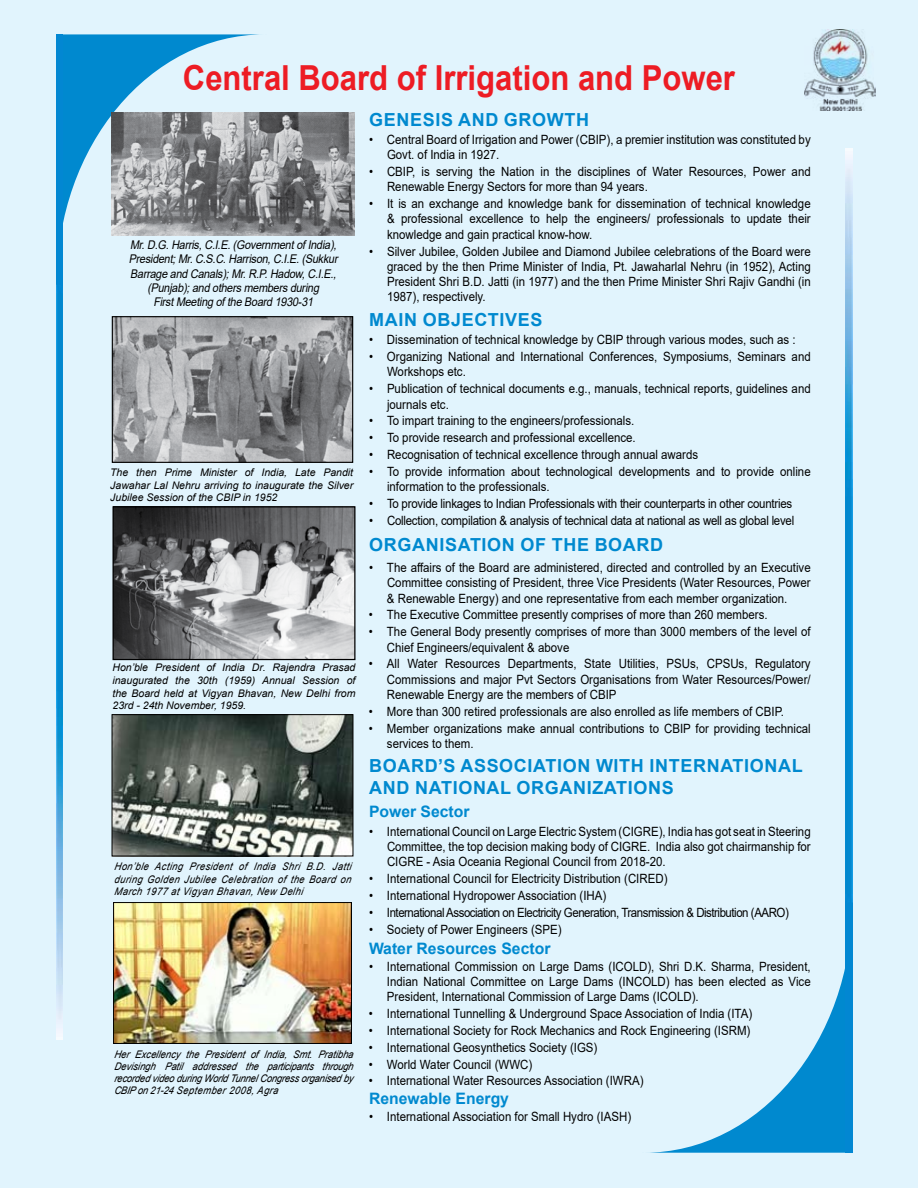
<style>
.page{position:relative;width:918px;height:1188px;background:#e1f4fd}
.page>*{position:absolute;margin:0;border:0;box-sizing:border-box;transform-origin:0 0}
.t1{font:700 34.5px "Arial";color:#ed1c24;scale:.9 1}
.t2{font:700 18px/21.6px "Arial";letter-spacing:.035em;color:#0089cf}
.t3{font:700 15.75px "Arial";color:#0089cf}
.t4{font:12.75px/15.3px "Arial";color:#000;scale:.9 1}
.t5{font:12.75px "Arial";letter-spacing:-.02em;color:#000;scale:.9 1}
.t6{font:12.75px "Arial";letter-spacing:-.04em;color:#000;scale:.9 1}
.t7{font:italic 12px/14.4px "Arial";color:#000;text-align:center;scale:.9 1}
.t8{font:italic 10.5px/12.6px "Arial";color:#000;text-align:justify}
.t9{font:italic 10.5px/12px "Arial";color:#000;text-align:justify;scale:.9 1}
.t10{font:italic 10.5px/12.6px "Arial";letter-spacing:.04em;color:#000;scale:.9 1}
</style>
<div class="page">
<svg style="left:63px;top:34px;width:203px;height:202px"></svg>
<img style="left:57px;top:34px;width:6px;height:1005px">
<svg style="left:649px;top:902px;width:197px;height:251px"></svg>
<img style="left:846px;top:148px;width:6px;height:1005px">
<img style="left:804px;top:30px;width:71px;height:81px">
<img style="left:112px;top:112px;width:243px;height:123px">
<img style="left:114px;top:318px;width:237px;height:143px">
<div style="left:112px;top:316px;width:241px;height:147px;border:1px solid #000"></div>
<img style="left:115px;top:508px;width:238px;height:150px">
<div style="left:113px;top:506px;width:242px;height:154px;border:1px solid #000"></div>
<img style="left:115px;top:904px;width:235px;height:138px">
<div style="left:113px;top:902px;width:239px;height:142px;border:1px solid #000"></div>
<img style="left:114px;top:716px;width:237px;height:138px">
<div style="left:112px;top:714px;width:241px;height:142px;border:1px solid #000"></div>
<h1 class="t1" style="left:183px;top:53px;width:615px">Central Board of Irrigation and Power</h1>
<p class="t7" style="left:129px;top:237px;width:237px">Mr.D.G.Harris,C.I.E.(GovernmentofIndia), President;Mr.C.S.C.Harrison,C.I.E.(Sukkur Barrage and Canals);Mr.R.P.Hadow,C.I.E., (Punjab);and othersmembersduring FirstMeeting ofthe Board 1930-31</p>
<p class="t8" style="left:110px;top:466px;width:245px">The then Prime Minister of India, Late Pandit Jawahar Lal Nehru arriving to inaugurate the Silver Jubilee Session of the CBIP in 1952</p>
<p class="t8" style="left:112px;top:662px;width:245px">Hon’ble President of India Dr. Rajendra Prasad inaugurated the 30th (1959) Annual Session of the Board held at Vigyan Bhavan, New Delhi from 23rd - 24th November, 1959.</p>
<p class="t10" style="left:114px;top:860px;width:268px">Hon’ble Acting President of India Shri B.D. Jatti during Golden Jubilee Celebration of the Board on<br>March 1977 at Vigyan Bhavan, New Delhi</p>
<p class="t9" style="left:114px;top:1049px;width:270px">Her Excellency the President of India, Smt. Pratibha Devisingh Patil addressed the participants through recorded video during World TunnelCongressorganised by CBIP on 21-24 September 2008, Agra</p>
<h2 class="t2" style="left:369px;top:109px;width:221px">GENESIS AND GROWTH</h2>
<p class="t4" style="left:387px;top:132px;width:472px;text-indent:-18px">• Central Board of Irrigation and Power (CBIP), a premier institution was constituted by<br>Govt. of India in 1927.</p>
<p class="t4" style="left:387px;top:164px;width:472px;text-indent:-18px">• CBIP, is serving the Nation in the disciplines of Water Resources, Power and<br>Renewable Energy Sectors for more than 94 years.</p>
<p class="t4" style="left:387px;top:196px;width:472px;text-align:justify;text-indent:-18px">• It is an exchange and knowledge bank for dissemination of technical knowledge &amp; professional excellence to help the engineers/ professionals to update their knowledge and gain practical know-how.</p>
<p class="t4" style="left:387px;top:243px;width:472px;text-align:justify;text-indent:-18px">• Silver Jubilee, Golden Jubilee and Diamond Jubilee celebrations of the Board were graced by the then Prime Minister of India, Pt. Jawaharlal Nehru (in 1952), Acting President Shri B.D. Jatti (in 1977) and the then Prime Minister Shri Rajiv Gandhi (in 1987), respectively.</p>
<h2 class="t2" style="left:369px;top:309px;width:175px">MAIN OBJECTIVES</h2>
<p class="t4" style="left:369px;top:332px;width:476px">• Dissemination of technical knowledge by CBIP through various modes, such as :</p>
<p class="t4" style="left:387px;top:349px;width:472px;text-indent:-18px">• Organizing National and International Conferences, Symposiums, Seminars and<br>Workshops etc.</p>
<p class="t4" style="left:387px;top:381px;width:472px;text-indent:-18px">• Publication of technical documents e.g., manuals, technical reports, guidelines and journals etc.</p>
<p class="t4" style="left:369px;top:413px;width:296px">• To impart training to the engineers/professionals.</p>
<p class="t4" style="left:369px;top:430px;width:298px">• To provide research and professional excellence.</p>
<p class="t4" style="left:369px;top:447px;width:367px">• Recognisation of technical excellence through annual awards</p>
<p class="t4" style="left:387px;top:464px;width:472px;text-indent:-18px">• To provide information about technological developments and to provide online information to the professionals.</p>
<p class="t5" style="left:369px;top:495px;width:472px">• To provide linkages to Indian Professionals with their counterparts in other countries</p>
<p class="t5" style="left:369px;top:511px;width:474px">• Collection, compilation &amp; analysis of technical data at national as well as global level</p>
<h2 class="t2" style="left:369px;top:534px;width:295px">ORGANISATION OF THE BOARD</h2>
<p class="t4" style="left:387px;top:560px;width:472px;text-align:justify;text-indent:-18px">• The affairs of the Board are administered, directed and controlled by an Executive Committee consisting of President, three Vice Presidents (Water Resources, Power &amp; Renewable Energy) and one representative from each member organization.</p>
<p class="t4" style="left:369px;top:607px;width:445px">• The Executive Committee presently comprises of more than 260 members.</p>
<p class="t4" style="left:387px;top:624px;width:472px;text-indent:-18px">• The General Body presently comprises of more than 3000 members of the level of<br>Chief Engineers/equivalent &amp; above</p>
<p class="t4" style="left:387px;top:656px;width:472px;text-align:justify;text-indent:-18px">• All Water Resources Departments, State Utilities, PSUs, CPSUs, Regulatory Commissions and major Pvt Sectors Organisations from Water Resources/Power/ Renewable Energy are the members of CBIP</p>
<p class="t4" style="left:369px;top:704px;width:463px">• More than 300 retired professionals are also enrolled as life members of CBIP.</p>
<p class="t4" style="left:387px;top:720px;width:472px;text-indent:-18px">• Member organizations make annual contributions to CBIP for providing technical services to them.</p>
<h2 class="t2" style="left:369px;top:755px;width:435px">BOARD’S ASSOCIATION WITH INTERNATIONAL<br>AND NATIONAL ORGANIZATIONS</h2>
<p class="t3" style="left:369px;top:801px;width:102px">Power Sector</p>
<p class="t4" style="left:387px;top:823px;width:472px;text-align:justify;text-indent:-18px">• International Council on Large Electric System (CIGRE), India has got seat in Steering Committee, the top decision making body of CIGRE. India also got chairmanship for CIGRE - Asia Oceania Regional Council from 2018-20.</p>
<p class="t4" style="left:369px;top:871px;width:333px">• International Council for Electricity Distribution (CIRED)</p>
<p class="t4" style="left:369px;top:888px;width:265px">• International Hydropower Association (IHA)</p>
<p class="t6" style="left:369px;top:903px;width:468px">• International Association on Electricity Generation, Transmission &amp; Distribution (AARO)</p>
<p class="t4" style="left:369px;top:921px;width:216px">• Society of Power Engineers (SPE)</p>
<p class="t3" style="left:369px;top:937px;width:183px">Water Resources Sector</p>
<p class="t4" style="left:387px;top:958px;width:472px;text-align:justify;text-indent:-18px">• International Commission on Large Dams (ICOLD), Shri D.K. Sharma, President, Indian National Committee on Large Dams (INCOLD) has been elected as Vice President, International Commission of Large Dams (ICOLD).</p>
<p class="t4" style="left:369px;top:1006px;width:427px">• International Tunnelling &amp; Underground Space Association of India (ITA)</p>
<p class="t4" style="left:369px;top:1023px;width:425px">• International Society for Rock Mechanics and Rock Engineering (ISRM)</p>
<p class="t4" style="left:369px;top:1040px;width:255px">• International Geosynthetics Society (IGS)</p>
<p class="t4" style="left:369px;top:1056px;width:183px">• World Water Council (WWC)</p>
<p class="t4" style="left:369px;top:1073px;width:307px">• International Water Resources Association (IWRA)</p>
<p class="t3" style="left:369px;top:1088px;width:142px">Renewable Energy</p>
<p class="t4" style="left:369px;top:1109px;width:293px">• International Association for Small Hydro (IASH)</p>
</div>
